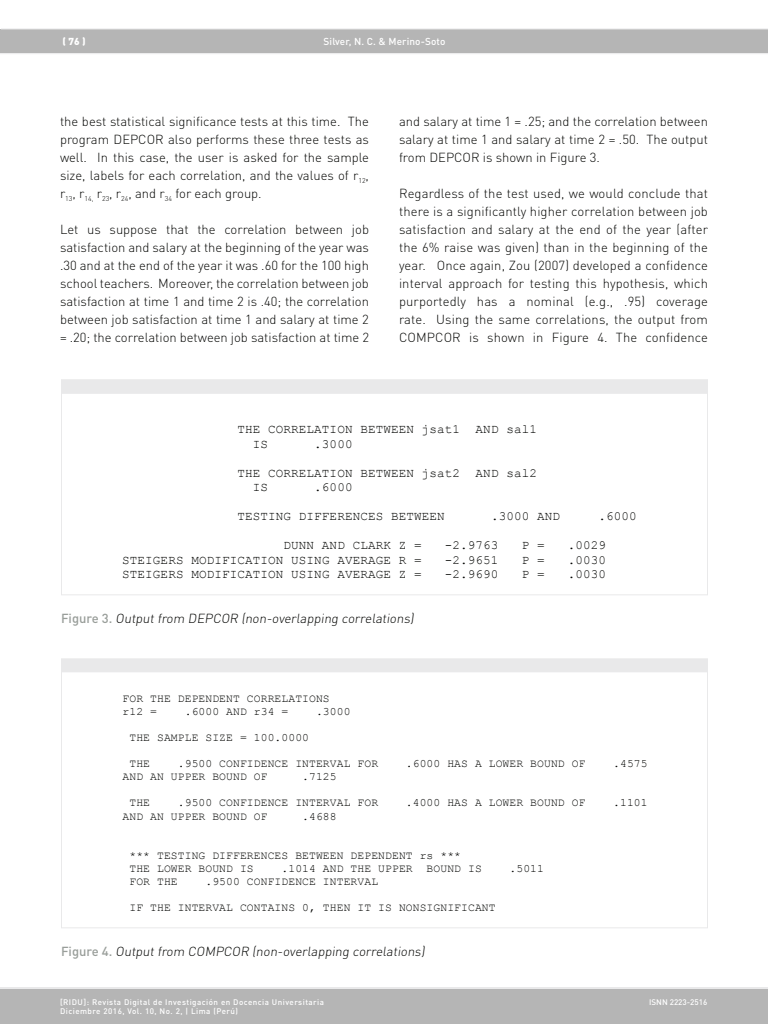
<style>
.page{position:relative;width:768px;height:1024px;background:#fff}
.page>*{position:absolute;margin:0;border:0;box-sizing:border-box;transform-origin:0 0}
.t1{font:300 13px/18px "DIN Pro";color:#040503;text-align:justify}
.t2{font:12.6px/14.4px "Courier New";letter-spacing:.01em;color:#040503}
.t3{font:11.4px/13.2px "Courier New";letter-spacing:.01em;color:#040503}
.t4{font:500 10px "DIN Pro";letter-spacing:.01em;color:#fff}
.t5{font:900 10px "DIN Pro";color:#fff}
.t6{font:500 8px/9px "DIN Pro";letter-spacing:.06em;color:#fff}
.t7{font:500 8px "DIN Pro";color:#fff}
.s1{font-weight:500;color:#999e9a}
</style>
<div class="page">
<div style="left:0;top:29px;width:768px;height:24px;background:#b5b5b5"></div>
<hr style="left:0;top:53px;width:768px;height:1px;background:#e9e9ea">
<hr style="left:1px;top:29px;width:767px;height:1px;background:#e9e9ea">
<div style="left:0;top:988px;width:768px;height:36px;background:#b5b5b5"></div>
<hr style="left:0;top:987px;width:768px;height:2px;background:#e9e9ea">
<div style="left:61px;top:380px;width:647px;height:14px;background:#e9e9ea"></div>
<div style="left:61px;top:658px;width:647px;height:14px;background:#e9e9ea"></div>
<p class="t5" style="left:63px;top:35px;width:25px">( 76 )</p>
<p class="t4" style="left:324px;top:35px;width:123px">Silver, N. C. &amp; Merino-Soto</p>
<p class="t1" style="left:60px;top:112px;width:311px">the best statistical significance tests at this time. The program DEPCOR also performs these three tests as well. In this case, the user is asked for the sample size, labels for each correlation, and the values of r<sub>12</sub>, r<sub>13</sub>, r<sub>14,</sub> r<sub>23</sub>, r<sub>24</sub>, and r<sub>34</sub> for each group.</p>
<p class="t1" style="left:60px;top:220px;width:311px">Let us suppose that the correlation between job satisfaction and salary at the beginning of the year was .30 and at the end of the year it was .60 for the 100 high school teachers. Moreover, the correlation between job satisfaction at time 1 and time 2 is .40; the correlation between job satisfaction at time 1 and salary at time 2 = .20; the correlation between job satisfaction at time 2</p>
<p class="t1" style="left:399px;top:112px;width:310px">and salary at time 1 = .25; and the correlation between salary at time 1 and salary at time 2 = .50. The output from DEPCOR is shown in Figure 3.</p>
<p class="t1" style="left:399px;top:184px;width:311px">Regardless of the test used, we would conclude that there is a significantly higher correlation between job satisfaction and salary at the end of the year (after the 6% raise was given) than in the beginning of the year. Once again, Zou (2007) developed a confidence interval approach for testing this hypothesis, which purportedly has a nominal (e.g., .95) coverage rate. Using the same correlations, the output from COMPCOR is shown in Figure 4. The confidence</p>
<p class="t2" style="left:253px;top:422px;width:286px;text-indent:-15px">THE CORRELATION BETWEEN jsat1 AND sal1<br>IS</p>
<p class="t2" style="left:314px;top:436px;width:40px">.3000</p>
<p class="t2" style="left:253px;top:465px;width:286px;text-indent:-15px">THE CORRELATION BETWEEN jsat2 AND sal2<br>IS</p>
<p class="t2" style="left:314px;top:480px;width:40px">.6000</p>
<p class="t2" style="left:237px;top:508px;width:209px">TESTING DIFFERENCES BETWEEN</p>
<p class="t2" style="left:491px;top:508px;width:71px">.3000 AND</p>
<p class="t2" style="left:599px;top:508px;width:40px">.6000</p>
<p class="t2" style="left:284px;top:538px;width:140px">DUNN AND CLARK Z =</p>
<p class="t2" style="left:445px;top:538px;width:55px">-2.9763</p>
<p class="t2" style="left:522px;top:538px;width:24px">P =</p>
<p class="t2" style="left:568px;top:538px;width:40px">.0029</p>
<p class="t2" style="left:122px;top:552px;width:301px">STEIGERS MODIFICATION USING AVERAGE R =</p>
<p class="t2" style="left:445px;top:552px;width:55px">-2.9651</p>
<p class="t2" style="left:522px;top:552px;width:24px">P =</p>
<p class="t2" style="left:568px;top:552px;width:40px">.0030</p>
<p class="t2" style="left:122px;top:567px;width:301px">STEIGERS MODIFICATION USING AVERAGE Z =</p>
<p class="t2" style="left:445px;top:567px;width:55px">-2.9690</p>
<p class="t2" style="left:522px;top:567px;width:24px">P =</p>
<p class="t2" style="left:568px;top:567px;width:40px">.0030</p>
<p class="t1" style="left:61px;top:609px;width:357px"><span class="s1">F i g u re 3 .</span> Output from DEPCOR (non-overlapping correlations)</p>
<p class="t3" style="left:123px;top:691px;width:209px">FOR THE DEPENDENT CORRELATIONS r12 =</p>
<p class="t3" style="left:185px;top:705px;width:105px">.6000 AND r34 =</p>
<p class="t3" style="left:316px;top:705px;width:36px">.3000</p>
<p class="t3" style="left:129px;top:731px;width:181px">THE SAMPLE SIZE = 100.0000</p>
<p class="t3" style="left:129px;top:757px;width:22px">THE</p>
<p class="t3" style="left:178px;top:757px;width:202px">.9500 CONFIDENCE INTERVAL FOR</p>
<p class="t3" style="left:406px;top:757px;width:181px">.6000 HAS A LOWER BOUND OF</p>
<p class="t3" style="left:613px;top:757px;width:36px">.4575</p>
<p class="t3" style="left:123px;top:770px;width:147px">AND AN UPPER BOUND OF</p>
<p class="t3" style="left:302px;top:770px;width:36px">.7125</p>
<p class="t3" style="left:129px;top:796px;width:22px">THE</p>
<p class="t3" style="left:178px;top:796px;width:202px">.9500 CONFIDENCE INTERVAL FOR</p>
<p class="t3" style="left:406px;top:796px;width:181px">.4000 HAS A LOWER BOUND OF</p>
<p class="t3" style="left:613px;top:796px;width:36px">.1101</p>
<p class="t3" style="left:123px;top:809px;width:147px">AND AN UPPER BOUND OF</p>
<p class="t3" style="left:302px;top:809px;width:36px">.4688</p>
<p class="t3" style="left:129px;top:848px;width:333px;line-height:12.9px">*** TESTING DIFFERENCES BETWEEN DEPENDENT rs ***<br>THE LOWER BOUND IS</p>
<p class="t3" style="left:282px;top:861px;width:202px">.1014 AND THE UPPER BOUND IS</p>
<p class="t3" style="left:510px;top:861px;width:36px">.5011</p>
<p class="t3" style="left:129px;top:874px;width:50px">FOR THE</p>
<p class="t3" style="left:205px;top:874px;width:174px">.9500 CONFIDENCE INTERVAL</p>
<p class="t3" style="left:129px;top:900px;width:368px">IF THE INTERVAL CONTAINS 0, THEN IT IS NONSIGNIFICANT</p>
<p class="t1" style="left:61px;top:942px;width:368px"><span class="s1">F i g u re 4 .</span> Output from COMPCOR (non-overlapping correlations)</p>
<p class="t6" style="left:60px;top:997px;width:266px">[RIDU]: Revista Digital de Investigación en Docencia Universitaria<br>Diciembre 2016, Vol. 10, No. 2, | Lima (Perú)</p>
<p class="t7" style="left:649px;top:997px;width:60px">ISNN 2223-2516</p>
</div>
